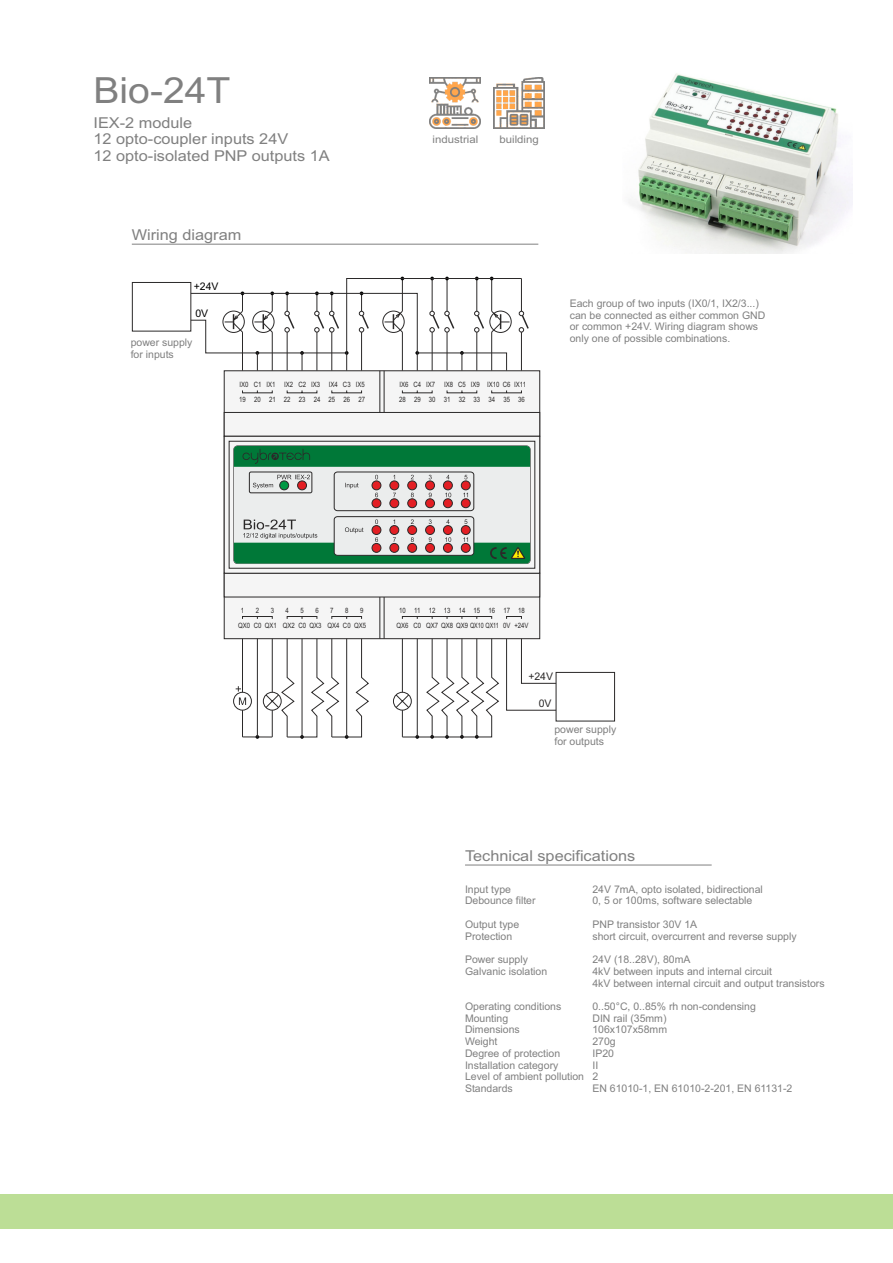
<style>
.page{position:relative;width:893px;height:1263px;background:#fff}
.page>*{position:absolute;margin:0;border:0;box-sizing:border-box;transform-origin:0 0}
.t1{font:36px "Arial";color:#808080;scale:1.09 1}
.t2{font:15px "Arial";color:#808080;scale:1.09 1}
.t3{font:10.5px/11.7px "Arial";color:#808080}
.t4{font:10.5px "Arial";color:#808080;scale:1.09 1}
.t5{font:10.5px "Arial";color:#000}
.t6{font:10.5px "Arial";color:#2b2929}
.t7{font:7.35px/14.9px "Arial Narrow";color:#2b2929}
</style>
<div class="page">
<div style="left:0;top:1195px;width:893px;height:34px;background:#bcde96"></div>
<hr style="left:465px;top:864px;width:247px;height:1px;background:#808080">
<hr style="left:132px;top:244px;width:406px;height:1px;background:#808080">
<div style="left:132px;top:282px;width:59px;height:49px;border:1px solid #2b2929"></div>
<svg style="left:191px;top:277px;width:338px;height:93px"></svg>
<div style="left:223px;top:370px;width:317px;height:269px;background:#f5f5f5"></div>
<div style="left:506px;top:616px;width:16px;height:3px;border:1px solid #2b2929"></div>
<div style="left:402px;top:616px;width:90px;height:3px;border:1px solid #2b2929"></div>
<div style="left:287px;top:616px;width:30px;height:3px;border:1px solid #2b2929"></div>
<div style="left:331px;top:616px;width:31px;height:3px;border:1px solid #2b2929"></div>
<div style="left:242px;top:616px;width:31px;height:3px;border:1px solid #2b2929"></div>
<hr style="left:380px;top:371px;width:1px;height:41px;background:#2b2929">
<hr style="left:384px;top:371px;width:1px;height:41px;background:#2b2929">
<hr style="left:380px;top:597px;width:1px;height:42px;background:#2b2929">
<hr style="left:384px;top:597px;width:1px;height:42px;background:#2b2929">
<svg style="left:223px;top:412px;width:317px;height:186px"></svg>
<div style="left:556px;top:672px;width:59px;height:49px;border:1px solid #2b2929"></div>
<hr style="left:257px;top:639px;width:1px;height:98px;background:#2b2929">
<div style="left:263px;top:692px;width:18px;height:18px;border:1px solid #2b2929;border-radius:50%"></div>
<div style="left:393px;top:692px;width:18px;height:18px;border:1px solid #2b2929;border-radius:50%"></div>
<hr style="left:242px;top:639px;width:1px;height:53px;background:#2b2929">
<svg style="left:396px;top:638px;width:103px;height:101px"></svg>
<svg style="left:265px;top:638px;width:104px;height:101px"></svg>
<hr style="left:417px;top:639px;width:1px;height:98px;background:#2b2929">
<svg style="left:506px;top:638px;width:50px;height:72px"></svg>
<div style="left:233px;top:692px;width:19px;height:18px;border:1px solid #2b2929;border-radius:50%"></div>
<svg style="left:239px;top:697px;width:7px;height:40px"></svg>
<svg style="left:236px;top:686px;width:5px;height:5px"></svg>
<hr style="left:242px;top:737px;width:30px;height:1px;background:#2b2929">
<img style="left:629px;top:73px;width:224px;height:180px">
<img style="left:429px;top:77px;width:51px;height:51px">
<img style="left:493px;top:77px;width:51px;height:51px">
<h1 class="t1" style="left:94px;top:77px;width:127px">Bio-24T</h1>
<h2 class="t2" style="left:94px;top:117px;width:92px">IEX-2 module</h2>
<h2 class="t2" style="left:94px;top:150px;width:218px">12 opto-isolated PNP outputs 1A</h2>
<h2 class="t2" style="left:94px;top:133px;width:180px">12 opto-coupler inputs 24V</h2>
<h2 class="t2" style="left:132px;top:229px;width:102px">Wiring diagram</h2>
<p class="t5" style="left:194px;top:282px;width:26px">+24V</p>
<p class="t5" style="left:195px;top:309px;width:14px">0V</p>
<p class="t3" style="left:131px;top:338px;width:63px">power supply for inputs</p>
<p class="t7" style="left:239px;top:377px;width:11px">IX0<br>19</p>
<p class="t7" style="left:254px;top:377px;width:9px">C1<br>20</p>
<p class="t7" style="left:266px;top:377px;width:11px;text-align:center">IX1<br>21</p>
<p class="t7" style="left:284px;top:377px;width:11px">IX2<br>22</p>
<p class="t7" style="left:298px;top:377px;width:9px">C2<br>23</p>
<p class="t7" style="left:311px;top:377px;width:11px;text-align:center">IX3<br>24</p>
<p class="t7" style="left:329px;top:377px;width:11px">IX4<br>25</p>
<p class="t7" style="left:343px;top:377px;width:9px">C3<br>26</p>
<p class="t7" style="left:356px;top:377px;width:11px;text-align:center">IX5<br>27</p>
<p class="t4" style="left:433px;top:135px;width:43px">industrial</p>
<p class="t4" style="left:499px;top:135px;width:38px">building</p>
<p class="t7" style="left:399px;top:377px;width:11px">IX6<br>28</p>
<p class="t7" style="left:414px;top:377px;width:9px">C4<br>29</p>
<p class="t7" style="left:426px;top:377px;width:11px;text-align:center">IX7<br>30</p>
<p class="t7" style="left:444px;top:377px;width:11px">IX8<br>31</p>
<p class="t7" style="left:458px;top:377px;width:9px">C5<br>32</p>
<p class="t7" style="left:471px;top:377px;width:11px;text-align:center">IX9<br>33</p>
<p class="t7" style="left:487px;top:377px;width:14px">IX10<br>34</p>
<p class="t7" style="left:503px;top:377px;width:9px">C6<br>35</p>
<p class="t7" style="left:514px;top:377px;width:13px;text-align:center">IX11<br>36</p>
<p class="t3" style="left:570px;top:298px;width:197px">Each group of two inputs (IX0/1, IX2/3...) can be connected as either common GND or common +24V. Wiring diagram shows only one of possible combinations.</p>
<p class="t7" style="left:238px;top:603px;width:14px;text-align:center">1<br>QX0</p>
<p class="t7" style="left:254px;top:603px;width:9px">2<br>C0</p>
<p class="t7" style="left:265px;top:603px;width:14px;text-align:center">3<br>QX1</p>
<p class="t7" style="left:283px;top:603px;width:14px;text-align:center">4<br>QX2</p>
<p class="t7" style="left:298px;top:603px;width:9px">5<br>C0</p>
<p class="t7" style="left:310px;top:603px;width:14px;text-align:center">6<br>QX3</p>
<p class="t7" style="left:327px;top:603px;width:14px;text-align:center">7<br>QX4</p>
<p class="t7" style="left:343px;top:603px;width:9px">8<br>C0</p>
<p class="t7" style="left:354px;top:603px;width:14px;text-align:center">9<br>QX5</p>
<p class="t7" style="left:396px;top:603px;width:14px;text-align:center">10<br>QX6</p>
<p class="t7" style="left:414px;top:603px;width:9px">11<br>C0</p>
<p class="t7" style="left:426px;top:603px;width:74px;text-indent:3px">12<br>QX7 QX8 QX9 QX10 QX11</p>
<p class="t7" style="left:444px;top:603px;width:8px">13</p>
<p class="t7" style="left:459px;top:603px;width:23px">14 15</p>
<p class="t7" style="left:488px;top:603px;width:8px">16</p>
<p class="t7" style="left:503px;top:603px;width:27px">17<br>0V +24V</p>
<p class="t7" style="left:518px;top:603px;width:8px">18</p>
<p class="t6" style="left:528px;top:672px;width:26px">+24V</p>
<p class="t6" style="left:539px;top:699px;width:14px">0V</p>
<p class="t3" style="left:554px;top:725px;width:63px">power supply for outputs</p>
<h2 class="t2" style="left:465px;top:850px;width:158px">Technical specifications</h2>
<p class="t3" style="left:465px;top:884px;width:48px">Input type</p>
<p class="t3" style="left:592px;top:884px;width:172px">24V 7mA, opto isolated, bidirectional</p>
<p class="t3" style="left:465px;top:896px;width:72px">Debounce filter</p>
<p class="t3" style="left:592px;top:896px;width:161px">0, 5 or 100ms, software selectable</p>
<p class="t3" style="left:465px;top:919px;width:56px">Output type</p>
<p class="t3" style="left:592px;top:919px;width:106px">PNP transistor 30V 1A</p>
<p class="t3" style="left:465px;top:931px;width:49px">Protection</p>
<p class="t3" style="left:592px;top:931px;width:206px">short circuit, overcurrent and reverse supply</p>
<p class="t3" style="left:465px;top:954px;width:65px">Power supply</p>
<p class="t3" style="left:592px;top:954px;width:100px">24V (18..28V), 80mA</p>
<p class="t3" style="left:465px;top:966px;width:84px">Galvanic isolation</p>
<p class="t3" style="left:592px;top:966px;width:234px">4kV between inputs and internal circuit<br>4kV between internal circuit and output transistors</p>
<p class="t3" style="left:465px;top:1001px;width:98px">Operating conditions</p>
<p class="t3" style="left:592px;top:1001px;width:165px">0..50°C, 0..85% rh non-condensing</p>
<p class="t3" style="left:465px;top:1013px;width:45px">Mounting</p>
<p class="t3" style="left:592px;top:1013px;width:76px">DIN rail (35mm)</p>
<p class="t3" style="left:465px;top:1025px;width:56px">Dimensions</p>
<p class="t3" style="left:592px;top:1025px;width:76px">106x107x58mm</p>
<p class="t3" style="left:465px;top:1037px;width:34px">Weight</p>
<p class="t3" style="left:592px;top:1037px;width:25px">270g</p>
<p class="t3" style="left:465px;top:1048px;width:97px">Degree of protection</p>
<p class="t3" style="left:592px;top:1048px;width:23px">IP20</p>
<p class="t3" style="left:465px;top:1060px;width:95px">Installation category</p>
<p class="t3" style="left:465px;top:1060px;width:135px;text-align:justify;text-indent:127px">II Level of ambient pollution 2<br>Standards</p>
<p class="t3" style="left:592px;top:1083px;width:202px">EN 61010-1, EN 61010-2-201, EN 61131-2</p>
</div>
